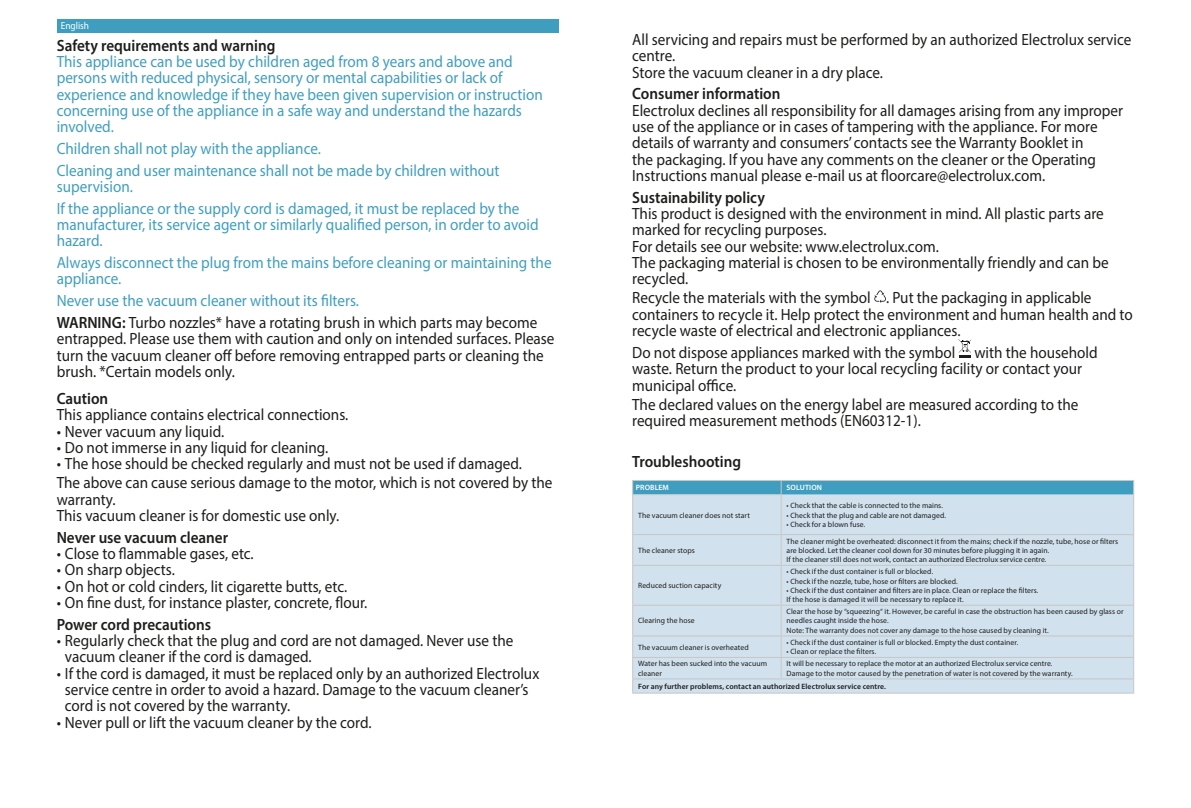
<style>
.page{position:relative;width:1191px;height:808px;background:#fff}
.page>*{position:absolute;margin:0;border:0;box-sizing:border-box;transform-origin:0 0}
.t1{font:16.3px/16.3px "Myriad Pro";color:#1d1d1b;scale:.93 1}
.t2{font:16.3px/16.3px "Myriad Pro";color:#3f9ec0;scale:.93 1}
.t3{font:600 16.3px "Myriad Pro";color:#1d1d1b;scale:.93 1}
.t4{font:10.1px "Myriad Pro";color:#fff;scale:.93 1}
.t5{font:7.7px/9.2px "Myriad Pro";letter-spacing:.01em;color:#1d1d1b}
.t6{font:600 7.7px "Myriad Pro";letter-spacing:.01em;color:#1d1d1b}
.t7{font:600 7.7px "Myriad Pro";letter-spacing:.01em;color:#fff}
.s1{color:#3f9ec0}
.s2{font-weight:600}
</style>
<div class="page">
<div style="left:57px;top:19px;width:502px;height:14px;background:#3f9ec0"></div>
<svg style="left:874px;top:290px;width:12px;height:13px"></svg>
<svg style="left:958px;top:339px;width:13px;height:19px"></svg>
<div style="left:633px;top:495px;width:500px;height:198px;background:#d1e1ed"></div>
<hr style="left:632px;top:495px;width:1px;height:39px;background:#c7c7c6">
<hr style="left:780px;top:495px;width:1px;height:39px;background:#c7c7c6">
<hr style="left:1133px;top:495px;width:1px;height:39px;background:#c7c7c6">
<hr style="left:632px;top:535px;width:1px;height:30px;background:#c7c7c6">
<hr style="left:780px;top:535px;width:1px;height:30px;background:#c7c7c6">
<hr style="left:1133px;top:535px;width:1px;height:30px;background:#c7c7c6">
<hr style="left:632px;top:566px;width:1px;height:39px;background:#c7c7c6">
<hr style="left:780px;top:566px;width:1px;height:39px;background:#c7c7c6">
<hr style="left:1133px;top:566px;width:1px;height:39px;background:#c7c7c6">
<svg style="left:780px;top:606px;width:1px;height:72px"></svg>
<svg style="left:632px;top:606px;width:1px;height:87px"></svg>
<svg style="left:1133px;top:606px;width:1px;height:87px"></svg>
<div style="left:632px;top:481px;width:502px;height:14px;background:#3f9ec0"></div>
<hr style="left:632px;top:480px;width:149px;height:1px;background:#c7c7c6">
<hr style="left:781px;top:480px;width:353px;height:1px;background:#c7c7c6">
<hr style="left:632px;top:494px;width:149px;height:1px;background:#c7c7c6">
<hr style="left:632px;top:678px;width:149px;height:1px;background:#c7c7c6">
<hr style="left:781px;top:678px;width:353px;height:1px;background:#c7c7c6">
<hr style="left:632px;top:693px;width:149px;height:1px;background:#c7c7c6">
<hr style="left:781px;top:693px;width:353px;height:1px;background:#c7c7c6">
<hr style="left:632px;top:534px;width:149px;height:1px;background:#c7c7c6">
<hr style="left:781px;top:534px;width:353px;height:1px;background:#c7c7c6">
<hr style="left:632px;top:565px;width:149px;height:1px;background:#c7c7c6">
<hr style="left:781px;top:565px;width:353px;height:1px;background:#c7c7c6">
<hr style="left:632px;top:605px;width:149px;height:1px;background:#c7c7c6">
<hr style="left:781px;top:605px;width:353px;height:1px;background:#c7c7c6">
<hr style="left:632px;top:635px;width:149px;height:1px;background:#c7c7c6">
<hr style="left:781px;top:635px;width:353px;height:1px;background:#c7c7c6">
<hr style="left:632px;top:657px;width:149px;height:1px;background:#c7c7c6">
<hr style="left:781px;top:657px;width:353px;height:1px;background:#c7c7c6">
<p class="t4" style="left:61px;top:19px;width:32px">English</p>
<p class="t3" style="left:57px;top:35px;width:237px">Safety requirements and warning</p>
<p class="t2" style="left:57px;top:53px;width:524px">This appliance can be used by children aged from 8 years and above and persons with reduced physical, sensory or mental capabilities or lack of experience and knowledge if they have been given supervision or instruction concerning use of the appliance in a safe way and understand the hazards involved.</p>
<p class="t2" style="left:57px;top:137px;width:477px;line-height:21.7px">Children shall not play with the appliance.<br>Cleaning and user maintenance shall not be made by children without</p>
<p class="t2" style="left:57px;top:175px;width:499px;line-height:21.7px">supervision.<br>If the appliance or the supply cord is damaged, it must be replaced by the</p>
<p class="t2" style="left:57px;top:216px;width:520px">manufacturer, its service agent or similarly qualified person, in order to avoid hazard.</p>
<p class="t2" style="left:57px;top:254px;width:533px">Always disconnect the plug from the mains before cleaning or maintaining the appliance.</p>
<p class="t1" style="left:57px;top:290px;width:518px;line-height:21.7px"><span class="s1">Never use the vacuum cleaner without its filters.<br></span><span class="s2">WARNING:</span> Turbo nozzles* have a rotating brush in which parts may become</p>
<p class="t1" style="left:57px;top:330px;width:537px">entrapped. Please use them with caution and only on intended surfaces. Please turn the vacuum cleaner off before removing entrapped parts or cleaning the brush. *Certain models only.</p>
<p class="t3" style="left:57px;top:388px;width:57px">Caution</p>
<p class="t1" style="left:57px;top:406px;width:315px">This appliance contains electrical connections.</p>
<p class="t1" style="left:57px;top:423px;width:182px">• Never vacuum any liquid.</p>
<p class="t1" style="left:57px;top:439px;width:293px">• Do not immerse in any liquid for cleaning.</p>
<p class="t1" style="left:57px;top:454px;width:534px;line-height:19px">• The hose should be checked regularly and must not be used if damaged.<br>The above can cause serious damage to the motor, which is not covered by the</p>
<p class="t1" style="left:57px;top:491px;width:305px">warranty.<br>This vacuum cleaner is for domestic use only.</p>
<p class="t3" style="left:57px;top:527px;width:186px">Never use vacuum cleaner</p>
<p class="t1" style="left:57px;top:545px;width:213px">• Close to flammable gases, etc.</p>
<p class="t1" style="left:57px;top:561px;width:128px">• On sharp objects.</p>
<p class="t1" style="left:57px;top:578px;width:314px">• On hot or cold cinders, lit cigarette butts, etc.</p>
<p class="t1" style="left:57px;top:594px;width:335px">• On fine dust, for instance plaster, concrete, flour.</p>
<p class="t3" style="left:57px;top:614px;width:168px">Power cord precautions</p>
<p class="t1" style="left:65px;top:632px;width:484px;text-indent:-8px">• Regularly check that the plug and cord are not damaged. Never use the vacuum cleaner if the cord is damaged.</p>
<p class="t1" style="left:65px;top:665px;width:511px;text-indent:-8px">• If the cord is damaged, it must be replaced only by an authorized Electrolux service centre in order to avoid a hazard. Damage to the vacuum cleaner’s cord is not covered by the warranty.</p>
<p class="t1" style="left:57px;top:714px;width:340px">• Never pull or lift the vacuum cleaner by the cord.</p>
<p class="t1" style="left:632px;top:31px;width:538px">All servicing and repairs must be performed by an authorized Electrolux service centre.<br>Store the vacuum cleaner in a dry place.</p>
<p class="t3" style="left:632px;top:83px;width:161px">Consumer information</p>
<p class="t1" style="left:632px;top:102px;width:529px">Electrolux declines all responsibility for all damages arising from any improper use of the appliance or in cases of tampering with the appliance. For more details of warranty and consumers’ contacts see the Warranty Booklet in<br>the packaging. If you have any comments on the cleaner or the Operating Instructions manual please e-mail us at floorcare@electrolux.com.</p>
<p class="t3" style="left:632px;top:187px;width:144px">Sustainability policy</p>
<p class="t1" style="left:632px;top:205px;width:514px">This product is designed with the environment in mind. All plastic parts are marked for recycling purposes.<br>For details see our website: www.electrolux.com.<br>The packaging material is chosen to be environmentally friendly and can be recycled.</p>
<p class="t1" style="left:632px;top:289px;width:540px">Recycle the materials with the symbol . Put the packaging in applicable containers to recycle it. Help protect the environment and human health and to recycle waste of electrical and electronic appliances.</p>
<p class="t1" style="left:632px;top:344px;width:502px">Do not dispose appliances marked with the symbol with the household waste. Return the product to your local recycling facility or contact your municipal office.</p>
<p class="t1" style="left:632px;top:396px;width:481px">The declared values on the energy label are measured according to the required measurement methods (EN60312-1).</p>
<p class="t3" style="left:632px;top:451px;width:119px">Troubleshooting</p>
<p class="t7" style="left:636px;top:483px;width:35px">PROBLEM</p>
<p class="t7" style="left:786px;top:483px;width:37px">SOLUTION</p>
<p class="t5" style="left:638px;top:510px;width:113px">The vacuum cleaner does not start</p>
<p class="t5" style="left:786px;top:501px;width:158px">• Check that the cable is connected to the mains.</p>
<p class="t5" style="left:786px;top:510px;width:161px">• Check that the plug and cable are not damaged.</p>
<p class="t5" style="left:786px;top:519px;width:80px">• Check for a blown fuse.</p>
<p class="t5" style="left:638px;top:545px;width:58px">The cleaner stops</p>
<p class="t5" style="left:786px;top:536px;width:333px">The cleaner might be overheated: disconnect it from the mains; check if the nozzle, tube, hose or filters are blocked. Let the cleaner cool down for 30 minutes before plugging it in again.<br>If the cleaner still does not work, contact an authorized Electrolux service centre.</p>
<p class="t5" style="left:638px;top:581px;width:85px">Reduced suction capacity</p>
<p class="t5" style="left:786px;top:567px;width:148px">• Check if the dust container is full or blocked.</p>
<p class="t5" style="left:786px;top:576px;width:173px">• Check if the nozzle, tube, hose or filters are blocked.</p>
<p class="t5" style="left:786px;top:585px;width:253px">• Check if the dust container and filters are in place. Clean or replace the filters.<br>If the hose is damaged it will be necessary to replace it.</p>
<p class="t5" style="left:638px;top:616px;width:58px">Clearing the hose</p>
<p class="t5" style="left:786px;top:607px;width:338px">Clear the hose by “squeezing“ it. However, be careful in case the obstruction has been caused by glass or needles caught inside the hose.<br>Note: The warranty does not cover any damage to the hose caused by cleaning it.</p>
<p class="t5" style="left:638px;top:642px;width:112px">The vacuum cleaner is overheated</p>
<p class="t5" style="left:786px;top:638px;width:233px">• Check if the dust container is full or blocked. Empty the dust container.</p>
<p class="t5" style="left:786px;top:647px;width:91px">• Clean or replace the filters.</p>
<p class="t5" style="left:638px;top:659px;width:130px">Water has been sucked into the vacuum cleaner</p>
<p class="t5" style="left:786px;top:659px;width:288px">It will be necessary to replace the motor at an authorized Electrolux service centre.<br>Damage to the motor caused by the penetration of water is not covered by the warranty.</p>
<p class="t6" style="left:638px;top:681px;width:249px">For any further problems, contact an authorized Electrolux service centre.</p>
</div>
